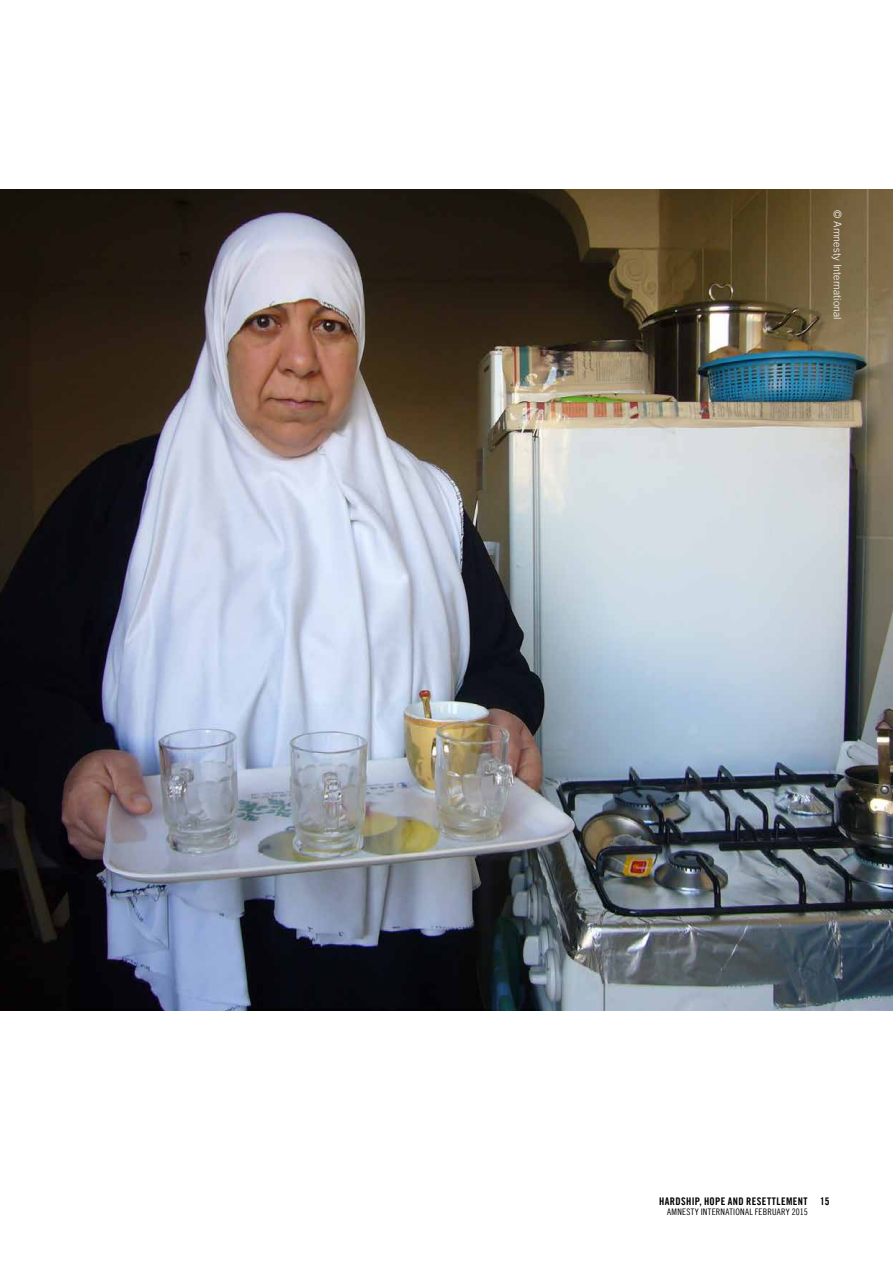
<style>
.page{position:relative;width:893px;height:1263px;background:#fff}
.page>*{position:absolute;margin:0;border:0;box-sizing:border-box;transform-origin:0 0}
.t1{font:10.5px "Amnesty Trade Gothic Bd Cn 20";letter-spacing:.035em;color:#000}
.t2{font:300 10.5px "Amnesty Trade Gothic";letter-spacing:.01em;color:#fff}
.t3{font:9px "Amnesty Trade Gothic Cn 18";letter-spacing:.03em;color:#000}
</style>
<div class="page">
<img style="left:0;top:190px;width:893px;height:820px">
<p class="t2" style="left:844px;top:210px;width:111px;rotate:90deg">© Amnesty International</p>
<p class="t1" style="left:659px;top:1194px;width:172px">HARDSHIP, HOPE AND RESETTLEMENT 15</p>
<p class="t3" style="left:667px;top:1207px;width:142px">AMNESTY INTERNATIONAL FEBRUARY 2015</p>
</div>
